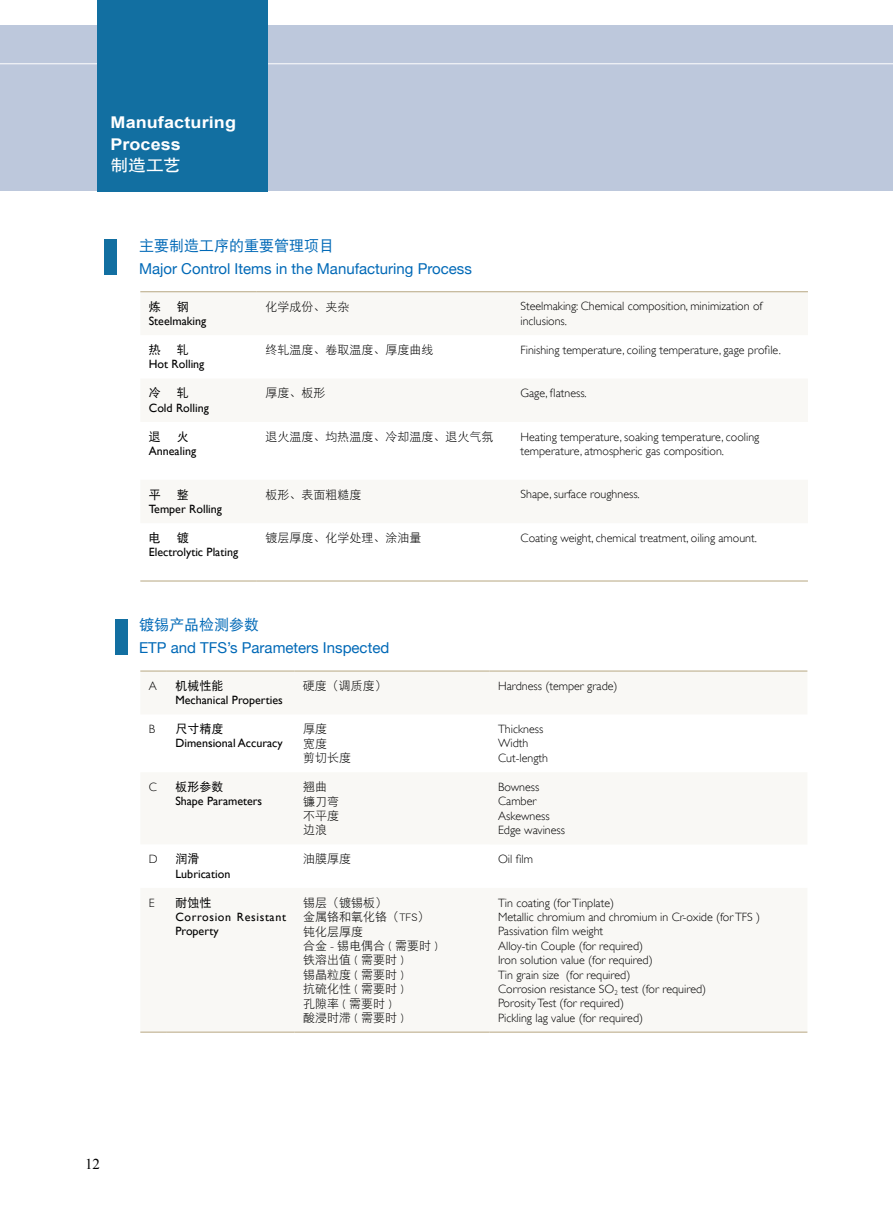
<style>
.page{position:relative;width:893px;height:1212px;background:#fff}
.page>*{position:absolute;margin:0;border:0;box-sizing:border-box;transform-origin:0 0}
.t1{font:700 16.2px/21.6px "Arial";letter-spacing:.005em;color:#fff;scale:1.11 1}
.t2{font:16.2px "DFP Hei W7";color:#fff;scale:1.11 1}
.t3{font:15px "Helvetica Neue";color:#0069b7}
.t4{font:15px "DFP Hei W5";color:#0069b7}
.t5{font:15px "Times New Roman";color:#000}
.t6{font:300 12px/14.4px "Gill Sans";color:#000}
.t7{font:12px/14.4px "DFP Hei W3";color:#000}
.t8{font:12px "Gill Sans";color:#000}
.t9{font:12px "DFP Hei W5";color:#000}
.t10{font:12px/14.4px "Gill Sans";letter-spacing:.055em;color:#000}
</style>
<div class="page">
<div style="left:0;top:26px;width:893px;height:165px;background:#bdc8dc"></div>
<hr style="left:0;top:63px;width:893px;height:1px;background:#fff">
<div style="left:98px;top:0;width:170px;height:191px;background:#126fa1"></div>
<svg style="left:140px;top:292px;width:668px;height:1px"></svg>
<hr style="left:140px;top:291px;width:117px;height:1px;background:#bfb08f">
<hr style="left:257px;top:291px;width:255px;height:1px;background:#bfb08f">
<hr style="left:512px;top:291px;width:296px;height:1px;background:#bfb08f">
<hr style="left:140px;top:580px;width:117px;height:1px;background:#bfb08f">
<hr style="left:257px;top:580px;width:255px;height:1px;background:#bfb08f">
<hr style="left:512px;top:580px;width:296px;height:1px;background:#bfb08f">
<div style="left:104px;top:240px;width:13px;height:35px;background:#126fa1"></div>
<hr style="left:140px;top:670px;width:27px;height:2px;background:#bfb08f">
<hr style="left:167px;top:670px;width:127px;height:2px;background:#bfb08f">
<hr style="left:294px;top:670px;width:196px;height:2px;background:#bfb08f">
<hr style="left:490px;top:670px;width:317px;height:2px;background:#bfb08f">
<hr style="left:140px;top:1031px;width:27px;height:2px;background:#bfb08f">
<hr style="left:167px;top:1031px;width:127px;height:2px;background:#bfb08f">
<hr style="left:294px;top:1031px;width:196px;height:2px;background:#bfb08f">
<hr style="left:490px;top:1031px;width:317px;height:2px;background:#bfb08f">
<div style="left:115px;top:619px;width:13px;height:36px;background:#126fa1"></div>
<h1 class="t1" style="left:111px;top:112px;width:115px">Manufacturing<br>Process</h1>
<h1 class="t2" style="left:111px;top:157px;width:65px">制造工艺</h1>
<p class="t4" style="left:139px;top:238px;width:197px">主要制造工序的重要管理项目</p>
<p class="t3" style="left:139px;top:260px;width:334px">Major Control Items in the Manufacturing Process</p>
<p class="t9" style="left:149px;top:300px;width:13px">炼</p>
<p class="t9" style="left:177px;top:300px;width:13px">钢</p>
<p class="t8" style="left:149px;top:314px;width:59px">Steelmaking</p>
<p class="t7" style="left:265px;top:299px;width:85px">化学成份、夹杂</p>
<p class="t6" style="left:520px;top:299px;width:243px">Steelmaking: Chemical composition, minimization of inclusions.</p>
<p class="t9" style="left:149px;top:344px;width:13px">热</p>
<p class="t9" style="left:177px;top:344px;width:13px">轧</p>
<p class="t8" style="left:149px;top:357px;width:57px">Hot Rolling</p>
<p class="t7" style="left:265px;top:342px;width:169px">终轧温度、卷取温度、厚度曲线</p>
<p class="t6" style="left:520px;top:342px;width:262px">Finishing temperature, coiling temperature, gage profile.</p>
<p class="t9" style="left:149px;top:387px;width:13px">冷</p>
<p class="t9" style="left:177px;top:387px;width:13px">轧</p>
<p class="t8" style="left:149px;top:400px;width:62px">Cold Rolling</p>
<p class="t7" style="left:265px;top:386px;width:61px">厚度、板形</p>
<p class="t6" style="left:520px;top:386px;width:68px">Gage, flatness.</p>
<p class="t9" style="left:149px;top:430px;width:13px">退</p>
<p class="t9" style="left:177px;top:430px;width:13px">火</p>
<p class="t8" style="left:149px;top:444px;width:49px">Annealing</p>
<p class="t7" style="left:265px;top:429px;width:229px">退火温度、均热温度、冷却温度、退火气氛</p>
<p class="t6" style="left:520px;top:429px;width:240px">Heating temperature, soaking temperature, cooling temperature, atmospheric gas composition.</p>
<p class="t9" style="left:149px;top:488px;width:13px">平</p>
<p class="t9" style="left:177px;top:488px;width:13px">整</p>
<p class="t8" style="left:149px;top:502px;width:75px">Temper Rolling</p>
<p class="t7" style="left:265px;top:487px;width:97px">板形、表面粗糙度</p>
<p class="t6" style="left:520px;top:487px;width:121px">Shape, surface roughness.</p>
<p class="t9" style="left:149px;top:532px;width:13px">电</p>
<p class="t9" style="left:177px;top:532px;width:13px">镀</p>
<p class="t8" style="left:149px;top:545px;width:91px">Electrolytic Plating</p>
<p class="t7" style="left:265px;top:530px;width:157px">镀层厚度、化学处理、涂油量</p>
<p class="t6" style="left:521px;top:530px;width:238px">Coating weight, chemical treatment, oiling amount.</p>
<p class="t4" style="left:139px;top:617px;width:121px">镀锡产品检测参数</p>
<p class="t3" style="left:139px;top:639px;width:252px">ETP and TFS’s Parameters Inspected</p>
<p class="t6" style="left:149px;top:678px;width:10px">A</p>
<p class="t9" style="left:175px;top:679px;width:49px">机械性能</p>
<p class="t8" style="left:175px;top:693px;width:109px">Mechanical Properties</p>
<p class="t7" style="left:303px;top:678px;width:85px">硬度（调质度）</p>
<p class="t6" style="left:498px;top:678px;width:121px">Hardness (temper grade)</p>
<p class="t6" style="left:149px;top:722px;width:8px">B</p>
<p class="t9" style="left:175px;top:723px;width:49px">尺寸精度</p>
<p class="t8" style="left:175px;top:736px;width:109px">Dimensional Accuracy</p>
<p class="t7" style="left:303px;top:722px;width:49px">厚度<br>宽度<br>剪切长度</p>
<p class="t6" style="left:498px;top:722px;width:51px">Thickness<br>Width<br>Cut-length</p>
<p class="t6" style="left:149px;top:780px;width:10px">C</p>
<p class="t9" style="left:175px;top:781px;width:49px">板形参数</p>
<p class="t8" style="left:175px;top:794px;width:88px">Shape Parameters</p>
<p class="t7" style="left:303px;top:779px;width:37px">翘曲镰刀弯不平度边浪</p>
<p class="t6" style="left:498px;top:780px;width:69px">Bowness<br>Camber<br>Askewness<br>Edge waviness</p>
<p class="t6" style="left:149px;top:852px;width:10px">D</p>
<p class="t9" style="left:175px;top:853px;width:25px">润滑</p>
<p class="t8" style="left:175px;top:866px;width:56px">Lubrication</p>
<p class="t7" style="left:303px;top:852px;width:49px">油膜厚度</p>
<p class="t6" style="left:498px;top:852px;width:36px">Oil film</p>
<p class="t6" style="left:149px;top:895px;width:7px">E</p>
<p class="t9" style="left:175px;top:896px;width:37px">耐蚀性</p>
<p class="t10" style="left:175px;top:909px;width:112px">Corrosion Resistant<br>Property</p>
<p class="t7" style="left:303px;top:895px;width:136px">锡层（镀锡板）<br>金属铬和氧化铬（TFS）钝化层厚度<br>合金 - 锡电偶合 ( 需要时 )铁溶出值 ( 需要时 )<br>锡晶粒度 ( 需要时 )<br>抗硫化性 ( 需要时 )<br>孔隙率 ( 需要时 )<br>酸浸时滞 ( 需要时 )</p>
<p class="t6" style="left:498px;top:895px;width:264px">Tin coating (for Tinplate)<br>Metallic chromium and chromium in Cr-oxide (for TFS )<br>Passivation film weight<br>Alloy-tin Couple (for required)<br>Iron solution value (for required)<br>Tin grain size (for required)<br>Corrosion resistance SO<sub>2</sub> test (for required)<br>Porosity Test (for required)<br>Pickling lag value (for required)</p>
<p class="t5" style="left:85px;top:1154px;width:16px">12</p>
</div>
